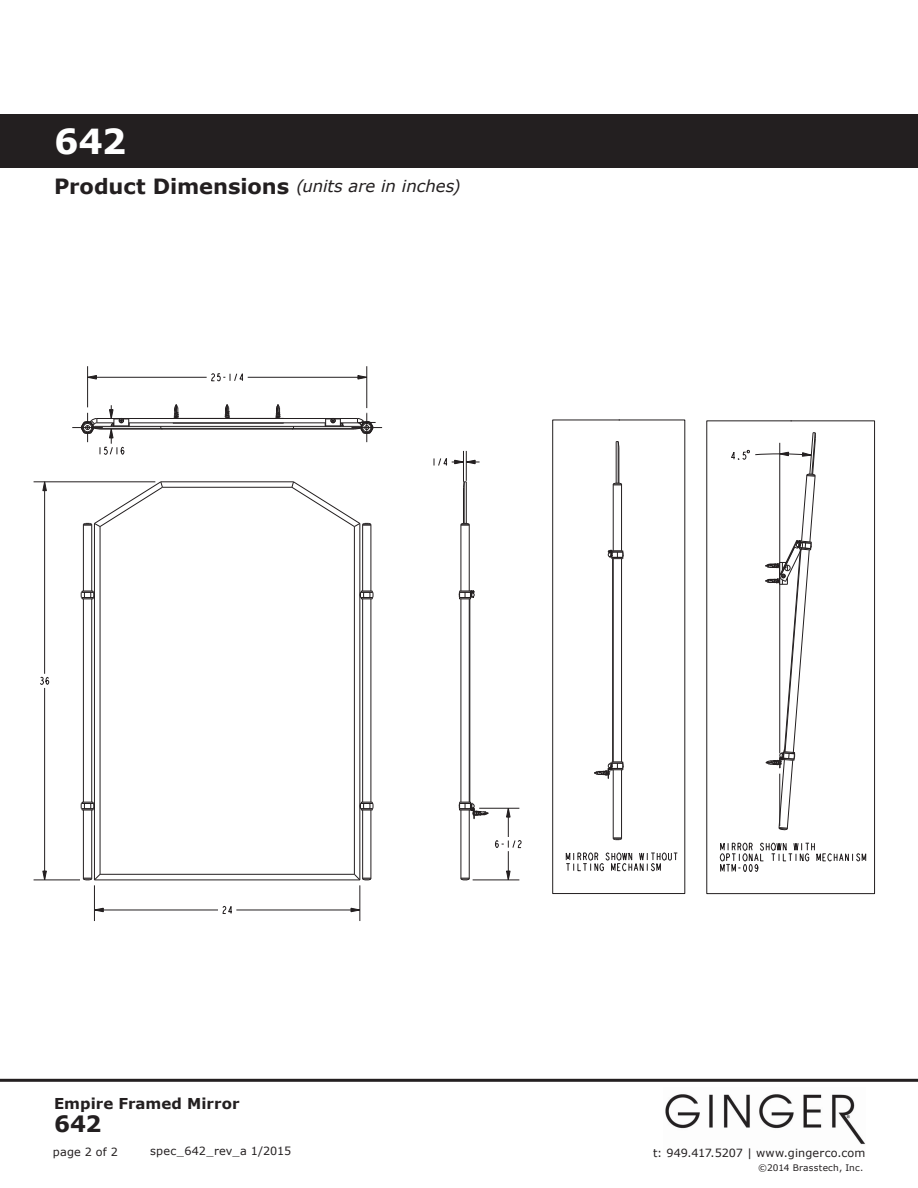
<style>
.page{position:relative;width:918px;height:1188px;background:#fff}
.page>*{position:absolute;margin:0;border:0;box-sizing:border-box;transform-origin:0 0}
.t1{font:700 34.5px "Verdana";color:#fff}
.t2{font:700 22.5px "Verdana";color:#231f20}
.t3{font:italic 16.5px "Verdana";letter-spacing:-.005em;color:#231f20}
.t4{font:700 15px "Verdana";color:#231f20}
.t5{font:11.25px "Verdana";letter-spacing:.015em;color:#231f20}
.t6{font:9px "Verdana";letter-spacing:.025em;color:#231f20}
.s1{font-weight:700;font-style:normal;font-size:21px}
</style>
<div class="page">
<div style="left:0;top:114px;width:918px;height:54px;background:#231f20"></div>
<hr style="left:0;top:1079px;width:918px;height:3px;background:#231f20">
<img style="left:665px;top:1094px;width:200px;height:51px">
<svg style="left:222px;top:906px;width:10px;height:8px"></svg>
<svg style="left:95px;top:908px;width:9px;height:4px"></svg>
<svg style="left:351px;top:908px;width:9px;height:4px"></svg>
<svg style="left:40px;top:676px;width:10px;height:9px"></svg>
<svg style="left:42px;top:481px;width:5px;height:10px"></svg>
<svg style="left:42px;top:871px;width:5px;height:9px"></svg>
<svg style="left:211px;top:373px;width:32px;height:9px"></svg>
<svg style="left:88px;top:375px;width:9px;height:5px"></svg>
<svg style="left:357px;top:375px;width:10px;height:5px"></svg>
<svg style="left:565px;top:852px;width:112px;height:20px"></svg>
<svg style="left:719px;top:842px;width:148px;height:30px"></svg>
<hr style="left:236px;top:910px;width:124px;height:1px;background:#231f20">
<hr style="left:94px;top:910px;width:124px;height:1px;background:#231f20">
<hr style="left:34px;top:880px;width:46px;height:1px;background:#231f20">
<hr style="left:44px;top:482px;width:1px;height:192px;background:#231f20">
<hr style="left:44px;top:688px;width:1px;height:192px;background:#231f20">
<hr style="left:94px;top:885px;width:1px;height:36px;background:#231f20">
<hr style="left:360px;top:885px;width:1px;height:36px;background:#231f20">
<hr style="left:34px;top:482px;width:121px;height:1px;background:#231f20">
<hr style="left:473px;top:880px;width:46px;height:1px;background:#231f20">
<hr style="left:479px;top:808px;width:40px;height:1px;background:#231f20">
<hr style="left:463px;top:451px;width:1px;height:31px;background:#231f20">
<hr style="left:466px;top:451px;width:1px;height:30px;background:#231f20">
<svg style="left:495px;top:808px;width:27px;height:72px"></svg>
<svg style="left:434px;top:455px;width:46px;height:12px"></svg>
<hr style="left:87px;top:366px;width:1px;height:41px;background:#231f20">
<hr style="left:248px;top:377px;width:119px;height:1px;background:#231f20">
<hr style="left:88px;top:377px;width:119px;height:1px;background:#231f20">
<hr style="left:367px;top:366px;width:1px;height:42px;background:#231f20">
<div style="left:707px;top:421px;width:168px;height:473px;border:1px solid #231f20"></div>
<div style="left:552px;top:420px;width:133px;height:474px;border:1px solid #231f20"></div>
<hr style="left:94px;top:880px;width:266px;height:1px;background:#231f20">
<hr style="left:100px;top:874px;width:254px;height:1px;background:#231f20">
<hr style="left:83px;top:599px;width:1px;height:203px;background:#231f20">
<hr style="left:83px;top:810px;width:1px;height:69px;background:#231f20">
<hr style="left:83px;top:524px;width:1px;height:67px;background:#231f20">
<hr style="left:91px;top:599px;width:1px;height:203px;background:#231f20">
<hr style="left:91px;top:810px;width:1px;height:69px;background:#231f20">
<hr style="left:91px;top:524px;width:1px;height:67px;background:#231f20">
<hr style="left:94px;top:523px;width:1px;height:357px;background:#231f20">
<hr style="left:100px;top:527px;width:1px;height:347px;background:#231f20">
<hr style="left:354px;top:527px;width:1px;height:347px;background:#231f20">
<hr style="left:360px;top:523px;width:1px;height:357px;background:#231f20">
<svg style="left:83px;top:874px;width:18px;height:7px"></svg>
<hr style="left:362px;top:599px;width:1px;height:203px;background:#231f20">
<hr style="left:362px;top:810px;width:1px;height:69px;background:#231f20">
<hr style="left:362px;top:524px;width:1px;height:67px;background:#231f20">
<hr style="left:371px;top:599px;width:1px;height:203px;background:#231f20">
<hr style="left:371px;top:810px;width:1px;height:69px;background:#231f20">
<hr style="left:371px;top:524px;width:1px;height:67px;background:#231f20">
<svg style="left:83px;top:481px;width:80px;height:46px"></svg>
<hr style="left:162px;top:487px;width:130px;height:1px;background:#231f20">
<hr style="left:161px;top:482px;width:132px;height:1px;background:#231f20">
<svg style="left:291px;top:481px;width:80px;height:46px"></svg>
<svg style="left:354px;top:874px;width:17px;height:7px"></svg>
<hr style="left:461px;top:810px;width:1px;height:69px;background:#231f20">
<hr style="left:461px;top:524px;width:1px;height:67px;background:#231f20">
<hr style="left:463px;top:487px;width:1px;height:36px;background:#231f20">
<hr style="left:464px;top:482px;width:1px;height:41px;background:#231f20">
<hr style="left:466px;top:482px;width:1px;height:41px;background:#231f20">
<hr style="left:469px;top:810px;width:1px;height:69px;background:#231f20">
<hr style="left:469px;top:524px;width:1px;height:67px;background:#231f20">
<svg style="left:460px;top:523px;width:10px;height:3px"></svg>
<svg style="left:460px;top:878px;width:10px;height:3px"></svg>
<svg style="left:463px;top:481px;width:3px;height:7px"></svg>
<hr style="left:613px;top:770px;width:1px;height:69px;background:#231f20">
<hr style="left:613px;top:484px;width:1px;height:67px;background:#231f20">
<hr style="left:616px;top:442px;width:1px;height:41px;background:#231f20">
<hr style="left:618px;top:442px;width:1px;height:41px;background:#231f20">
<hr style="left:619px;top:447px;width:1px;height:36px;background:#231f20">
<hr style="left:621px;top:770px;width:1px;height:69px;background:#231f20">
<hr style="left:621px;top:484px;width:1px;height:67px;background:#231f20">
<svg style="left:613px;top:483px;width:9px;height:3px"></svg>
<svg style="left:613px;top:838px;width:9px;height:2px"></svg>
<svg style="left:616px;top:441px;width:3px;height:7px"></svg>
<hr style="left:100px;top:429px;width:254px;height:1px;background:#231f20">
<hr style="left:94px;top:428px;width:266px;height:1px;background:#231f20">
<hr style="left:94px;top:426px;width:266px;height:1px;background:#231f20">
<hr style="left:129px;top:423px;width:197px;height:1px;background:#231f20">
<hr style="left:97px;top:418px;width:260px;height:1px;background:#231f20">
<svg style="left:359px;top:591px;width:14px;height:9px"></svg>
<svg style="left:81px;top:590px;width:13px;height:10px"></svg>
<svg style="left:359px;top:802px;width:14px;height:9px"></svg>
<svg style="left:81px;top:801px;width:13px;height:10px"></svg>
<svg style="left:459px;top:590px;width:30px;height:229px"></svg>
<svg style="left:594px;top:550px;width:30px;height:229px"></svg>
<svg style="left:224px;top:404px;width:6px;height:14px"></svg>
<svg style="left:173px;top:404px;width:6px;height:20px"></svg>
<svg style="left:275px;top:404px;width:9px;height:20px"></svg>
<svg style="left:72px;top:405px;width:58px;height:50px"></svg>
<svg style="left:325px;top:413px;width:57px;height:29px"></svg>
<svg style="left:731px;top:432px;width:85px;height:398px"></svg>
<h1 class="t1" style="left:54px;top:120px;width:74px">642</h1>
<h3 class="t3" style="left:54px;top:176px;width:408px"><span class="s1">Product Dimensions</span> (units are in inches)</h3>
<h3 class="t4" style="left:54px;top:1094px;width:187px">Empire Framed M irror</h3>
<h2 class="t2" style="left:54px;top:1109px;width:49px">642</h2>
<p class="t5" style="left:150px;top:1144px;width:143px">spec_642_rev_a 1/2015</p>
<p class="t5" style="left:53px;top:1144px;width:67px">page 2 of 2</p>
<p class="t5" style="left:653px;top:1145px;width:214px">t: 949.417.5207 | www.gingerco.com</p>
<p class="t6" style="left:758px;top:1162px;width:107px">©2014 Brasstech, Inc.</p>
</div>
